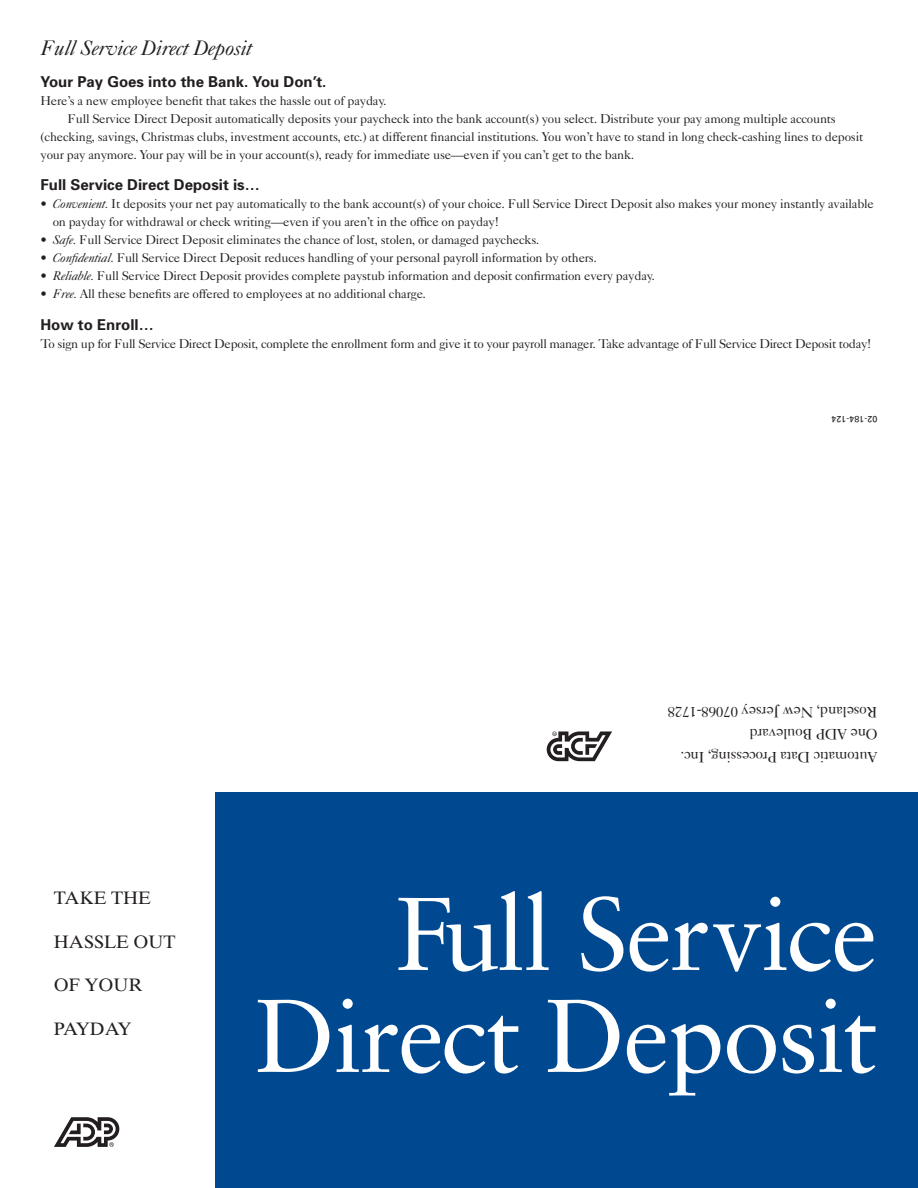
<style>
.page{position:relative;width:918px;height:1188px;background:#fff}
.page>*{position:absolute;margin:0;border:0;box-sizing:border-box;transform-origin:0 0}
.t1{font:103.5px/102px "Sabon";letter-spacing:-.02em;color:#fff;text-align:right}
.t2{font:italic 21px "Caslon Five Forty";letter-spacing:-.015em;color:#231f20}
.t3{font:18px "Times Ten";color:#231f20}
.t4{font:700 15px "Univers";color:#231f20}
.t5{font:15px/22.5px "Caslon Five Forty";letter-spacing:-.015em;color:#231f20}
.t6{font:12.75px/18px "Caslon Five Forty";letter-spacing:-.015em;color:#231f20}
.t7{font:9px "Univers";color:#231f20}
.s1{font-style:italic}
</style>
<div class="page">
<svg style="left:547px;top:731px;width:65px;height:30px"></svg>
<svg style="left:54px;top:1117px;width:65px;height:30px"></svg>
<div style="left:216px;top:792px;width:702px;height:396px;background:#004990"></div>
<h2 class="t2" style="left:40px;top:40px;width:213px">Full Service Direct Deposit</h2>
<p class="t4" style="left:40px;top:76px;width:287px">Your Pay Goes into the Bank. You Don’t.</p>
<p class="t6" style="left:40px;top:93px;width:348px">Here’s a new employee benefit that takes the hassle out of payday.</p>
<p class="t6" style="left:68px;top:111px;width:770px">Full Service Direct Deposit automatically deposits your paycheck into the bank account(s) you select. Distribute your pay among multiple accounts</p>
<p class="t6" style="left:40px;top:129px;width:824px">(checking, savings, Christmas clubs, investment accounts, etc.) at different financial institutions. You won’t have to stand in long check-cashing lines to deposit</p>
<p class="t6" style="left:40px;top:147px;width:595px">your pay anymore. Your pay will be in your account(s), ready for immediate use—even if you can’t get to the bank.</p>
<p class="t4" style="left:40px;top:179px;width:221px">Full Service Direct Deposit is…</p>
<p class="t6" style="left:53px;top:196px;width:823px;text-indent:-12px">• <span class="s1">Convenient.</span> It deposits your net pay automatically to the bank account(s) of your choice. Full Service Direct Deposit also makes your money instantly available on payday for withdrawal or check writing—even if you aren’t in the office on payday!</p>
<p class="t6" style="left:40px;top:232px;width:500px">• <span class="s1">Safe.</span> Full Service Direct Deposit eliminates the chance of lost, stolen, or damaged paychecks.</p>
<p class="t6" style="left:40px;top:250px;width:558px">• <span class="s1">Confidential.</span> Full Service Direct Deposit reduces handling of your personal payroll information by others.</p>
<p class="t6" style="left:40px;top:268px;width:616px">• <span class="s1">Reliable.</span> Full Service Direct Deposit provides complete paystub information and deposit confirmation every payday.</p>
<p class="t6" style="left:40px;top:286px;width:387px">• <span class="s1">Free.</span> All these benefits are offered to employees at no additional charge.</p>
<p class="t4" style="left:40px;top:319px;width:115px">How to Enroll…</p>
<p class="t6" style="left:40px;top:335px;width:832px">To sign up for Full Service Direct Deposit, complete the enrollment form and give it to your payroll manager. Take advantage of Full Service Direct Deposit today!</p>
<p class="t7" style="left:878px;top:423px;width:48px;rotate:-180deg">02-184-124</p>
<h3 class="t3" style="left:54px;top:891px;width:99px">TAKE THE</h3>
<h3 class="t3" style="left:54px;top:935px;width:123px">HASSLE OUT</h3>
<h3 class="t3" style="left:54px;top:978px;width:90px">OF YOUR</h3>
<h3 class="t3" style="left:54px;top:1022px;width:79px">PAYDAY</h3>
<p class="t5" style="left:878px;top:766px;width:211px;rotate:-180deg">Automatic Data Processing, Inc.<br>One ADP Boulevard<br>Roseland, New Jersey 07068-1728</p>
<h1 class="t1" style="left:255px;top:892px;width:624px">Full Service<br>Direct Deposit</h1>
</div>
